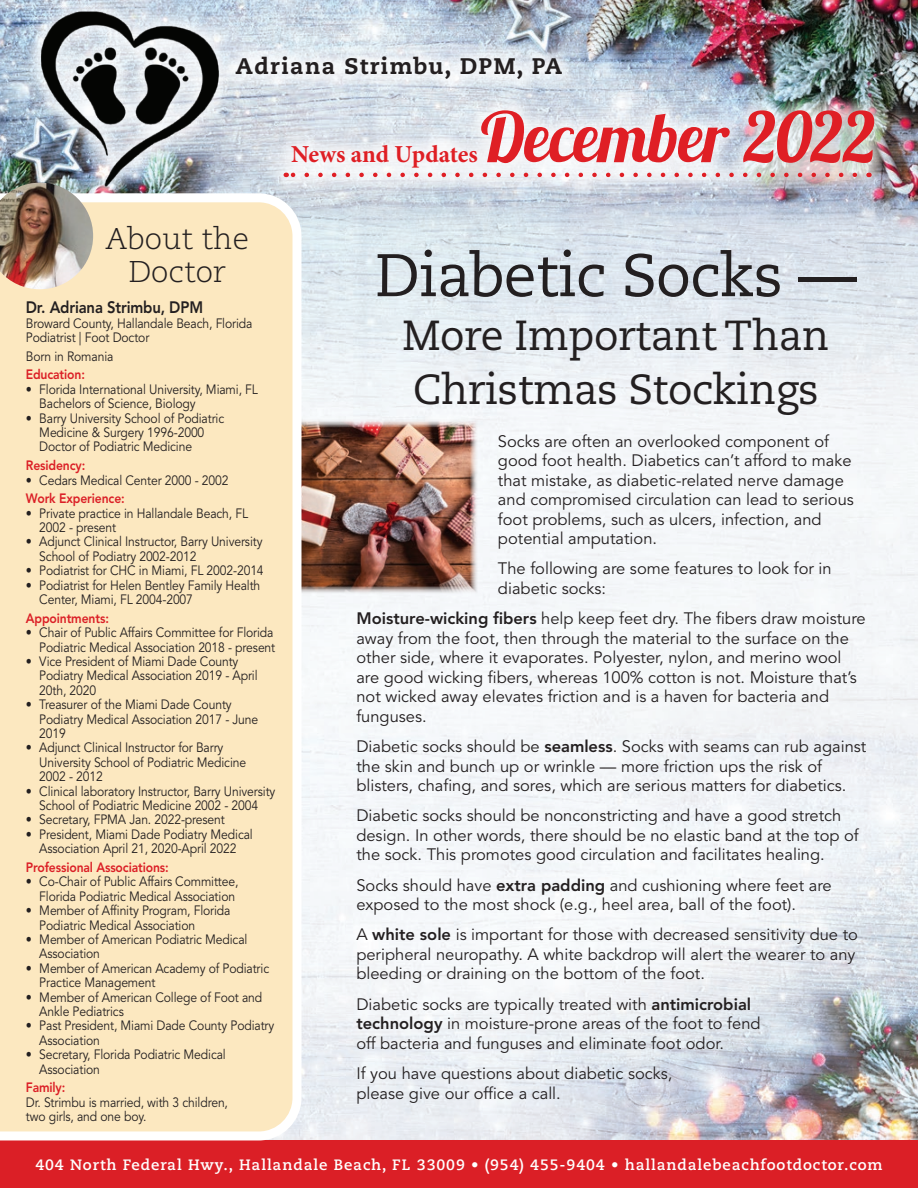
<style>
.page{position:relative;width:918px;height:1188px;background:#fff}
.page>*{position:absolute;margin:0;border:0;box-sizing:border-box;transform-origin:0 0}
.t1{font:69.15px "Lobster 1.3";color:#df1f25}
.t2{font:60px "Caecilia LT Std";letter-spacing:-.01em;color:#231f20}
.t3{font:42px/54px "Caecilia LT Std";letter-spacing:-.01em;color:#231f20}
.t4{font:300 30px/33px "Caecilia LT Std";color:#231f20;text-align:center}
.t5{font:700 24.45px "Minion Pro";letter-spacing:-.005em;color:#df1f25}
.t6{font:800 22.5px "Caecilia LT Std";letter-spacing:.06em;color:#231f20}
.t7{font:16.5px/19.5px "Avenir LT Std";color:#231f20}
.t8{font:800 16.5px "Avenir LT Std";letter-spacing:-.01em;color:#231f20;scale:.9 1}
.t9{font:700 15px "Caecilia LT Std";letter-spacing:.06em;color:#fff}
.t10{font:13.5px/14.4px "Avenir LT Std";letter-spacing:-.01em;color:#231f20;scale:.9 1}
.t11{font:800 13.5px "Avenir LT Std";letter-spacing:-.01em;color:#db1f26;scale:.9 1}
.s1{font-weight:800}
</style>
<div class="page">
<img style="left:301px;top:233px;width:617px;height:907px">
<img style="left:0;top:0;width:918px;height:233px">
<div style="left:265px;top:91px;width:628px;height:105px;background:#fff;opacity:.75"></div>
<svg style="left:293px;top:173px;width:562px;height:4px"></svg>
<img style="left:301px;top:419px;width:177px;height:175px">
<img style="left:14px;top:1px;width:231px;height:192px">
<div style="left:218px;top:38px;width:362px;height:59px;background:#fff;opacity:.75"></div>
<div style="left:0;top:1140px;width:918px;height:48px;background:#db1f26"></div>
<div style="left:0;top:193px;width:301px;height:947px;background:#fce8c0"></div>
<img style="left:0;top:183px;width:93px;height:106px">
<h3 class="t6" style="left:236px;top:52px;width:328px">Adriana Strimbu, DPM, PA</h3>
<h1 class="t1" style="left:481px;top:93px;width:397px">December 2022</h1>
<h3 class="t5" style="left:291px;top:137px;width:188px">News and Updates</h3>
<h3 class="t4" style="left:105px;top:223px;width:145px">About the<br>Doctor</h3>
<p class="t8" style="left:26px;top:298px;width:198px">Dr. Adriana Strimbu, DPM</p>
<p class="t10" style="left:26px;top:316px;width:253px">Broward County, Hallandale Beach, Florida<br>Podiatrist | Foot Doctor</p>
<p class="t10" style="left:26px;top:349px;width:99px">Born in Romania</p>
<p class="t11" style="left:26px;top:367px;width:67px">Education:</p>
<p class="t10" style="left:39px;top:382px;width:244px;text-indent:-14px">• Florida International University, Miami, FL<br>Bachelors of Science, Biology</p>
<p class="t10" style="left:39px;top:411px;width:207px;text-indent:-13px">• Barry University School of Podiatric<br>Medicine &amp; Surgery 1996-2000<br>Doctor of Podiatric Medicine</p>
<p class="t11" style="left:26px;top:457px;width:68px">Residency:</p>
<p class="t10" style="left:26px;top:473px;width:227px">• Cedars Medical Center 2000 - 2002</p>
<p class="t11" style="left:26px;top:491px;width:111px">Work Experience:</p>
<p class="t10" style="left:39px;top:506px;width:233px;text-indent:-13px">• Private practice in Hallandale Beach, FL<br>2002 - present</p>
<p class="t10" style="left:39px;top:535px;width:250px;text-indent:-13px">• Adjunct Clinical Instructor, Barry University<br>School of Podiatry 2002-2012</p>
<p class="t10" style="left:26px;top:564px;width:266px">• Podiatrist for CHC in Miami, FL 2002-2014</p>
<p class="t10" style="left:39px;top:578px;width:247px;text-indent:-13px">• Podiatrist for Helen Bentley Family Health<br>Center, Miami, FL 2004-2007</p>
<p class="t11" style="left:26px;top:610px;width:94px">Appointments:</p>
<p class="t10" style="left:26px;top:626px;width:279px;text-align:right">• Chair of Public Affairs Committee for Florida<br>Podiatric Medical Association 2018 - present</p>
<p class="t10" style="left:39px;top:655px;width:244px;text-indent:-13px">• Vice President of Miami Dade County<br>Podiatry Medical Association 2019 - April<br>20th, 2020</p>
<p class="t10" style="left:39px;top:698px;width:245px;text-indent:-13px">• Treasurer of the Miami Dade County<br>Podiatry Medical Association 2017 - June<br>2019</p>
<p class="t10" style="left:39px;top:741px;width:231px;text-indent:-13px">• Adjunct Clinical Instructor for Barry<br>University School of Podiatric Medicine<br>2002 - 2012</p>
<p class="t10" style="left:26px;top:784px;width:279px;text-align:center">• Clinical laboratory Instructor, Barry University<br>School of Podiatric Medicine 2002 - 2004</p>
<p class="t10" style="left:26px;top:813px;width:223px">• Secretary, FPMA Jan. 2022-present</p>
<p class="t10" style="left:26px;top:827px;width:254px;text-align:center">• President, Miami Dade Podiatry Medical<br>Association April 21, 2020-April 2022</p>
<p class="t11" style="left:26px;top:859px;width:160px">Professional Associations:</p>
<p class="t10" style="left:26px;top:875px;width:238px;text-align:right">• Co-Chair of Public Affairs Committee,<br>Florida Podiatric Medical Association</p>
<p class="t10" style="left:39px;top:904px;width:214px;text-indent:-13px">• Member of Affinity Program, Florida<br>Podiatric Medical Association</p>
<p class="t10" style="left:39px;top:933px;width:233px;text-indent:-13px">• Member of American Podiatric Medical<br>Association</p>
<p class="t10" style="left:39px;top:961px;width:257px;text-indent:-13px">• Member of American Academy of Podiatric<br>Practice Management</p>
<p class="t10" style="left:39px;top:990px;width:249px;text-indent:-13px">• Member of American College of Foot and<br>Ankle Pediatrics</p>
<p class="t10" style="left:39px;top:1019px;width:263px;text-indent:-13px">• Past President, Miami Dade County Podiatry<br>Association</p>
<p class="t10" style="left:39px;top:1048px;width:209px;text-indent:-13px">• Secretary, Florida Podiatric Medical<br>Association</p>
<p class="t11" style="left:26px;top:1080px;width:45px">Family:</p>
<p class="t10" style="left:26px;top:1095px;width:226px">Dr. Strimbu is married, with 3 children, two girls, and one boy.</p>
<h2 class="t2" style="left:375px;top:241px;width:483px">Diabetic Socks —</h2>
<h3 class="t3" style="left:403px;top:309px;width:428px">More Important Than<br>Christmas Stockings</h3>
<p class="t7" style="left:498px;top:432px;width:357px">Socks are often an overlooked component of good foot health. Diabetics can’t afford to make that mistake, as diabetic-related nerve damage and compromised circulation can lead to serious foot problems, such as ulcers, infection, and potential amputation.</p>
<p class="t7" style="left:498px;top:560px;width:335px">The following are some features to look for in diabetic socks:</p>
<p class="t7" style="left:356px;top:609px;width:511px"><span class="s1">Moisture-wicking fibers</span> help keep feet dry. The fibers draw moisture away from the foot, then through the material to the surface on the other side, where it evaporates. Polyester, nylon, and merino wool are good wicking fibers, whereas 100% cotton is not. Moisture that’s not wicked away elevates friction and is a haven for bacteria and funguses.</p>
<p class="t7" style="left:356px;top:737px;width:512px">Diabetic socks should be <span class="s1">seamless</span>. Socks with seams can rub against the skin and bunch up or wrinkle — more friction ups the risk of blisters, chafing, and sores, which are serious matters for diabetics.</p>
<p class="t7" style="left:356px;top:806px;width:504px">Diabetic socks should be nonconstricting and have a good stretch design. In other words, there should be no elastic band at the top of the sock. This promotes good circulation and facilitates healing.</p>
<p class="t7" style="left:356px;top:876px;width:477px">Socks should have <span class="s1">extra padding</span> and cushioning where feet are exposed to the most shock (e.g., heel area, ball of the foot).</p>
<p class="t7" style="left:356px;top:926px;width:503px">A <span class="s1">white sole</span> is important for those with decreased sensitivity due to peripheral neuropathy. A white backdrop will alert the wearer to any bleeding or draining on the bottom of the foot.</p>
<p class="t7" style="left:356px;top:995px;width:406px">Diabetic socks are typically treated with <span class="s1">antimicrobial technology</span> in moisture-prone areas of the foot to fend off bacteria and funguses and eliminate foot odor.</p>
<p class="t7" style="left:356px;top:1064px;width:318px">If you have questions about diabetic socks, please give our office a call.</p>
<p class="t9" style="left:35px;top:1156px;width:849px">404 North Federal Hwy., Hallandale Beach, FL 33009 • (954) 455-9404 • hallandalebeachfootdoctor.com</p>
</div>
